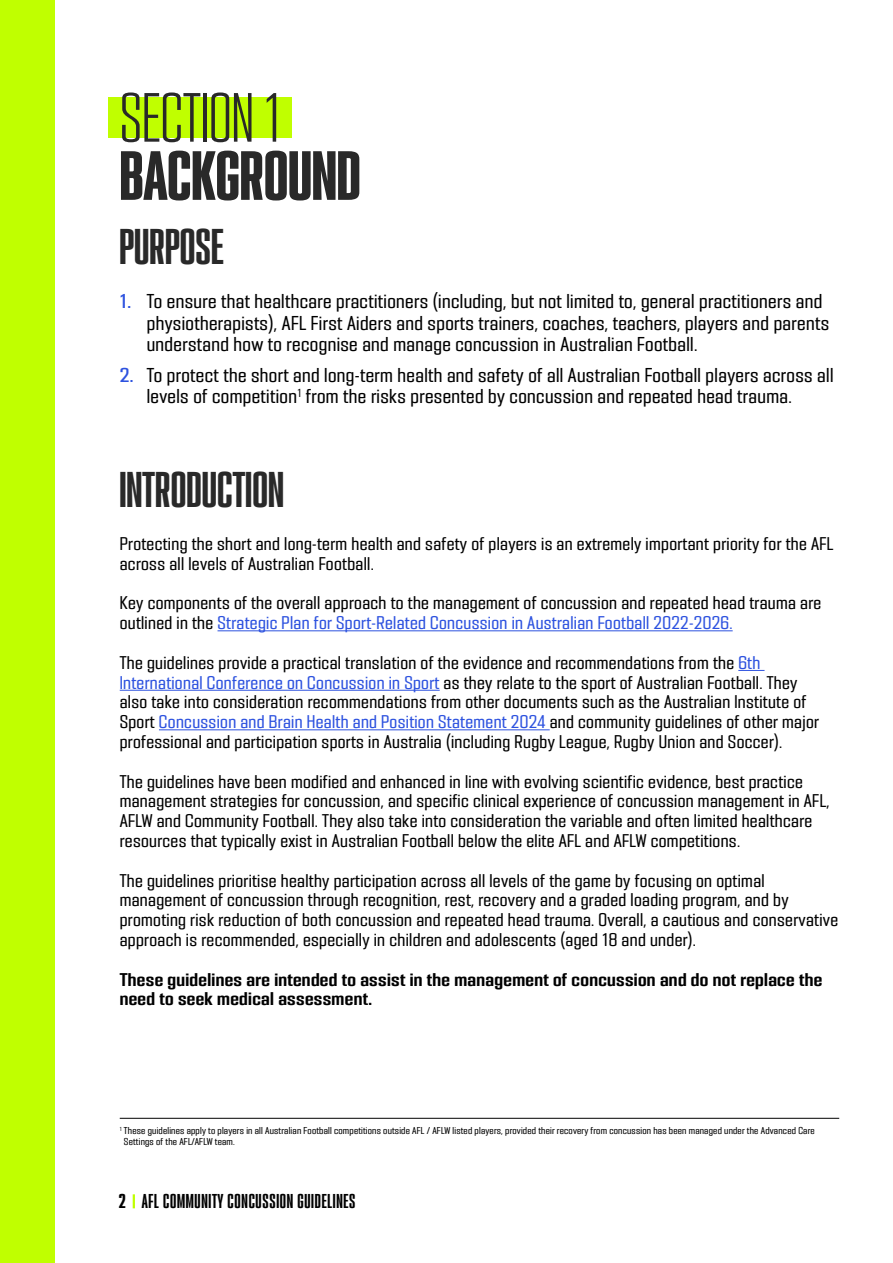
<style>
.page{position:relative;width:893px;height:1263px;background:#fff}
.page>*{position:absolute;margin:0;border:0;box-sizing:border-box;transform-origin:0 0}
.t1{font:62.4px "PODIUM Sharp 2.10";color:#292929}
.t2{font:62.4px "PODIUM Sharp 3.6";color:#292929}
.t3{font:45px "PODIUM Sharp 2.9";color:#292929}
.t4{font:18px/21.6px "PODIUM Sharp 4.7";letter-spacing:.02em;color:#000}
.t5{font:18px "PODIUM Sharp 2.9";letter-spacing:.04em;color:#000}
.t6{font:16.5px/19.8px "PODIUM Sharp 4.7";letter-spacing:.02em;color:#000}
.t7{font:16.5px/19.8px "PODIUM Sharp 4.9";letter-spacing:.02em;color:#000}
.t8{font:9px/10.8px "PODIUM Sharp 4.7";letter-spacing:.02em;color:#000}
.s1{font-family:"PODIUM Sharp 4.8";color:#2d52df}
.s2{color:#2d52df}
.s3{font-family:"PODIUM Sharp 2.10"}
</style>
<div class="page">
<div style="left:0;top:0;width:54px;height:1263px;background:#c0ff00"></div>
<svg style="left:133px;top:1194px;width:2px;height:14px"></svg>
<div style="left:108px;top:97px;width:183px;height:41px;background:#c0ff00"></div>
<hr style="left:218px;top:630px;width:515px;height:1px;background:#2d52df">
<svg style="left:738px;top:670px;width:26px;height:1px"></svg>
<hr style="left:120px;top:690px;width:320px;height:1px;background:#2d52df">
<hr style="left:159px;top:729px;width:391px;height:1px;background:#2d52df">
<hr style="left:120px;top:1118px;width:719px;height:1px;background:#000">
<h1 class="t2" style="left:120px;top:77px;width:163px">SECTION 1</h1>
<h1 class="t1" style="left:120px;top:136px;width:242px">BACKGROUND</h1>
<h2 class="t3" style="left:119px;top:217px;width:106px">PURPOSE</h2>
<p class="t4" style="left:147px;top:290px;width:684px;text-indent:-27px"><span class="s1">1.</span> To ensure that healthcare practitioners (including, but not limited to, general practitioners and physiotherapists), AFL First Aiders and sports trainers, coaches, teachers, players and parents understand how to recognise and manage concussion in Australian Football.</p>
<p class="t4" style="left:147px;top:364px;width:688px;text-indent:-27px"><span class="s1">2.</span> To protect the short and long-term health and safety of all Australian Football players across all levels of competition<sup>1</sup> from the risks presented by concussion and repeated head trauma.</p>
<h2 class="t3" style="left:119px;top:460px;width:166px">INTRODUCTION</h2>
<p class="t6" style="left:120px;top:534px;width:715px">Protecting the short and long-term health and safety of players is an extremely important priority for the AFL across all levels of Australian Football.</p>
<p class="t6" style="left:120px;top:593px;width:703px">Key components of the overall approach to the management of concussion and repeated head trauma are outlined in the <span class="s2">Strategic Plan for Sport-Related Concussion in Australian Football 2022-2026.</span></p>
<p class="t6" style="left:120px;top:652px;width:701px">The guidelines provide a practical translation of the evidence and recommendations from the <span class="s2">6th International Conference on Concussion in Sport</span> as they relate to the sport of Australian Football. They also take into consideration recommendations from other documents such as the Australian Institute of Sport <span class="s2">Concussion and Brain Health and Position Statement 2024</span> and community guidelines of other major professional and participation sports in Australia (including Rugby League, Rugby Union and Soccer).</p>
<p class="t6" style="left:120px;top:771px;width:711px">The guidelines have been modified and enhanced in line with evolving scientific evidence, best practice management strategies for concussion, and specific clinical experience of concussion management in AFL, AFLW and Community Football. They also take into consideration the variable and often limited healthcare resources that typically exist in Australian Football below the elite AFL and AFLW competitions.</p>
<p class="t6" style="left:120px;top:870px;width:720px">The guidelines prioritise healthy participation across all levels of the game by focusing on optimal management of concussion through recognition, rest, recovery and a graded loading program, and by promoting risk reduction of both concussion and repeated head trauma. Overall, a cautious and conservative approach is recommended, especially in children and adolescents (aged 18 and under).</p>
<p class="t7" style="left:120px;top:969px;width:704px">These guidelines are intended to assist in the management of concussion and do not replace the need to seek medical assessment.</p>
<p class="t8" style="left:124px;top:1125px;width:692px;text-indent:-4px"><sup>1</sup> These guidelines apply to players in all Australian Football competitions outside AFL / AFLW listed players, provided their recovery from concussion has been managed under the Advanced Care<br>Settings of the AFL/AFLW team.</p>
<p class="t5" style="left:119px;top:1190px;width:238px"><span class="s3">2</span> AFL COMMUNITY CONCUSSION GUIDELINES</p>
</div>
